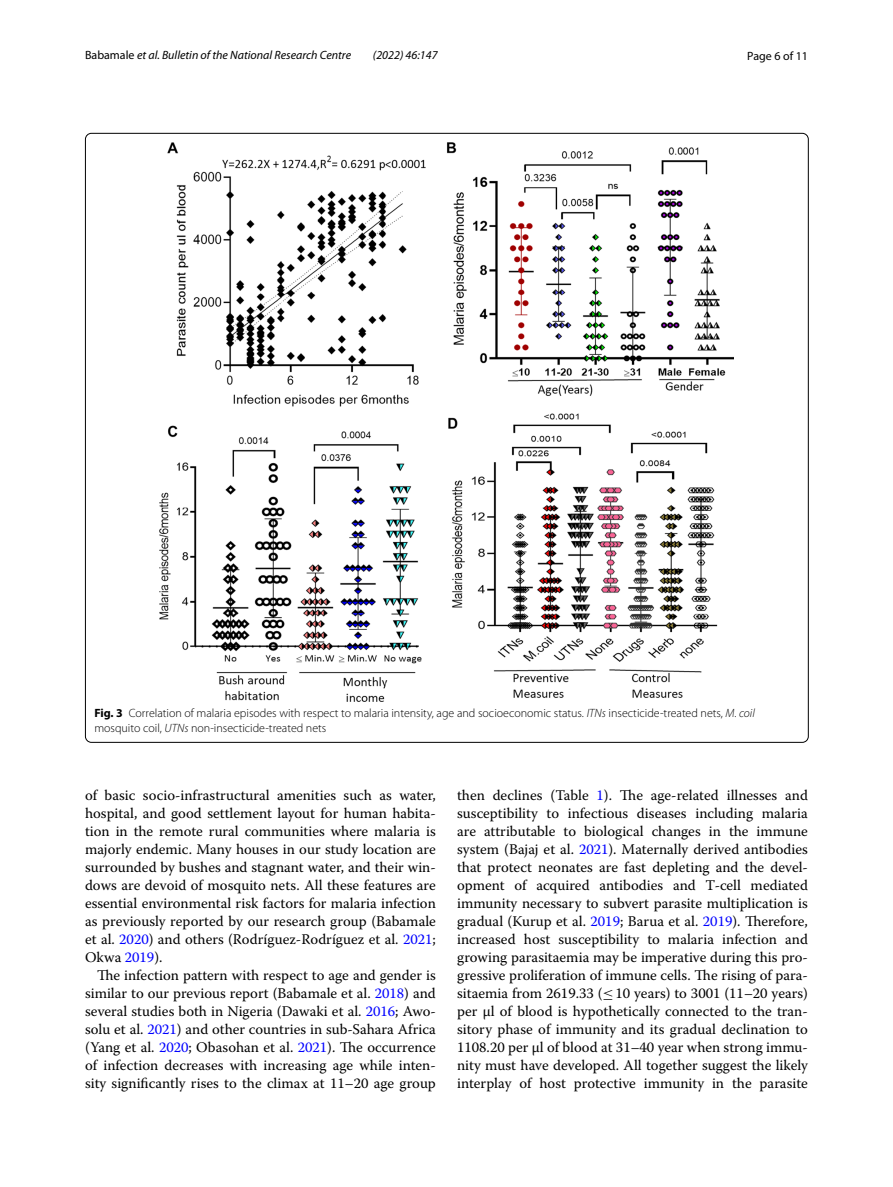
<style>
.page{position:relative;width:893px;height:1187px;background:#fff}
.page>*{position:absolute;margin:0;border:0;box-sizing:border-box;transform-origin:0 0}
.t1{font:14.7px/18px "Warnock Pro";color:#000;text-align:justify}
.t2{font:300 12px/15px "Myriad Pro";color:#000}
.t3{font:italic 12px "Myriad Pro";color:#000}
.t4{font:12px "Myriad Pro";color:#000}
.s1{font-style:normal}
.s2{font-weight:700}
.s3{font-style:italic}
.s4{color:#00f}
.s5{font-family:"MTSY"}
</style>
<div class="page">
<img style="left:160px;top:142px;width:574px;height:560px">
<p class="t3" style="left:85px;top:48px;width:268px"><span class="s1">Babamale</span> et al. Bulletin of the National Research Centre</p>
<p class="t3" style="left:373px;top:48px;width:66px">(2022) 46:147</p>
<p class="t4" style="left:747px;top:48px;width:62px">Page 6 of 11</p>
<p class="t2" style="left:94px;top:705px;width:662px"><span class="s2">Fig. 3</span> Correlation of malaria episodes with respect to malaria intensity, age and socioeconomic status. <span class="s3">ITNs</span> insecticide-treated nets, <span class="s3">M. coil </span>mosquito coil, <span class="s3">UTNs</span> non-insecticide-treated nets</p>
<p class="t1" style="left:85px;top:785px;width:352px">of basic socio-infrastructural amenities such as water, hospital, and good settlement layout for human habita&shy;tion in the remote rural communities where malaria is majorly endemic. Many houses in our study location are surrounded by bushes and stagnant water, and their win&shy;dows are devoid of mosquito nets. All these features are essential environmental risk factors for malaria infection as previously reported by our research group (Babamale et al. <span class="s4">2020</span>) and others (Rodríguez-Rodríguez et al. <span class="s4">2021</span>; Okwa <span class="s4">2019</span>).</p>
<p class="t1" style="left:85px;top:965px;width:352px;text-indent:12px">The infection pattern with respect to age and gender is similar to our previous report (Babamale et al. <span class="s4">2018</span>) and several studies both in Nigeria (Dawaki et al. <span class="s4">2016</span>; Awo&shy;solu et al. <span class="s4">2021</span>) and other countries in sub-Sahara Africa (Yang et al. <span class="s4">2020</span>; Obasohan et al. <span class="s4">2021</span>). The occurrence of infection decreases with increasing age while inten&shy;sity significantly rises to the climax at 11–20 age group</p>
<p class="t1" style="left:457px;top:785px;width:352px">then declines (Table <span class="s4">1</span>). The age-related illnesses and susceptibility to infectious diseases including malaria are attributable to biological changes in the immune system (Bajaj et al. <span class="s4">2021</span>). Maternally derived antibodies that protect neonates are fast depleting and the devel&shy;opment of acquired antibodies and T-cell mediated immunity necessary to subvert parasite multiplication is gradual (Kurup et al. <span class="s4">2019</span>; Barua et al. <span class="s4">2019</span>). Therefore, increased host susceptibility to malaria infection and growing parasitaemia may be imperative during this pro&shy;gressive proliferation of immune cells. The rising of para&shy;sitaemia from 2619.33 (<span class="s5">≤</span>10 years) to 3001 (11–20 years) per µl of blood is hypothetically connected to the tran&shy;sitory phase of immunity and its gradual declination to 1108.20 per µl of blood at 31–40 year when strong immu&shy;nity must have developed. All together suggest the likely interplay of host protective immunity in the parasite</p>
</div>
